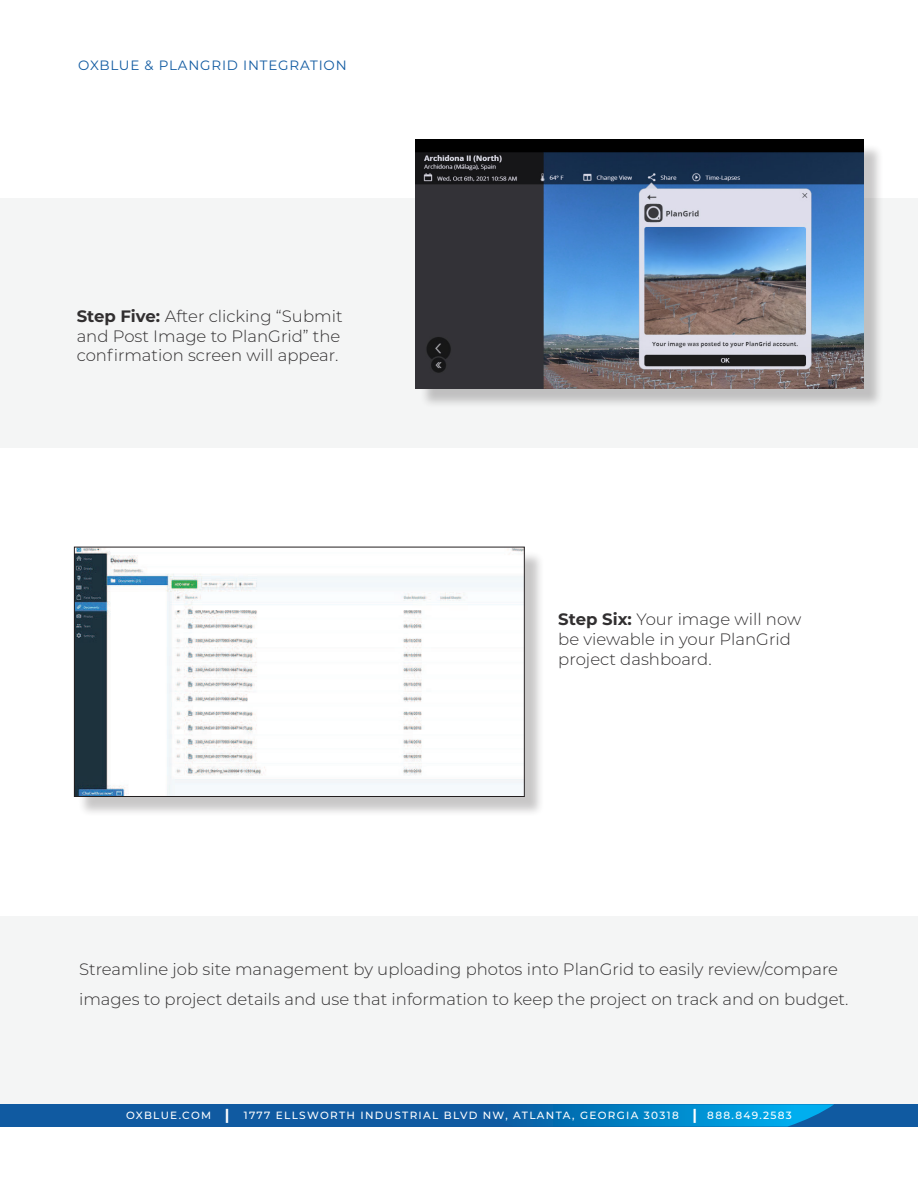
<style>
.page{position:relative;width:918px;height:1188px;background:#fff}
.page>*{position:absolute;margin:0;border:0;box-sizing:border-box;transform-origin:0 0}
.t1{font:300 16.5px/19.8px "Montserrat";color:#312f30}
.t2{font:13.5px "Montserrat";letter-spacing:.06em;color:#105aa1}
.t3{font:500 10.5px "Montserrat";letter-spacing:.125em;color:#fff}
.s1{font-weight:700}
.s2{font-weight:700;font-size:15px}
</style>
<div class="page">
<div style="left:0;top:198px;width:918px;height:249px;background:#f4f5f5"></div>
<div style="left:0;top:916px;width:918px;height:188px;background:#f4f5f5"></div>
<div style="left:78px;top:551px;width:467px;height:266px;background:#231f20;opacity:.25"></div>
<img style="left:76px;top:549px;width:447px;height:246px">
<div style="left:74px;top:547px;width:451px;height:250px;border:1px solid #231f20"></div>
<div style="left:420px;top:143px;width:464px;height:266px;background:#231f20;opacity:.25"></div>
<img style="left:416px;top:139px;width:448px;height:250px">
<div style="left:0;top:1104px;width:918px;height:23px;background:#105aa1"></div>
<svg style="left:530px;top:1104px;width:304px;height:23px"></svg>
<p class="t2" style="left:78px;top:56px;width:270px">OXBLUE &amp; PLANGRID INTEGRATION</p>
<p class="t1" style="left:77px;top:306px;width:267px"><span class="s1">Step Five:</span> After clicking “Submit and Post Image to PlanGrid” the confirmation screen will appear.</p>
<p class="t1" style="left:558px;top:609px;width:244px"><span class="s1">Step Six:</span> Your image will now be viewable in your PlanGrid project dashboard.</p>
<p class="t1" style="left:79px;top:954px;width:771px;line-height:30px">Streamline job site management by uploading photos into PlanGrid to easily review/compare images to project details and use that information to keep the project on track and on budget.</p>
<p class="t3" style="left:126px;top:1108px;width:105px">OXBLUE.COM <span class="s2">|</span></p>
<p class="t3" style="left:244px;top:1108px;width:550px">1777 ELLSWORTH INDUSTRIAL BLVD NW, ATLANTA, GEORGIA 30318 <span class="s2">|</span> 888.849.2583</p>
</div>
